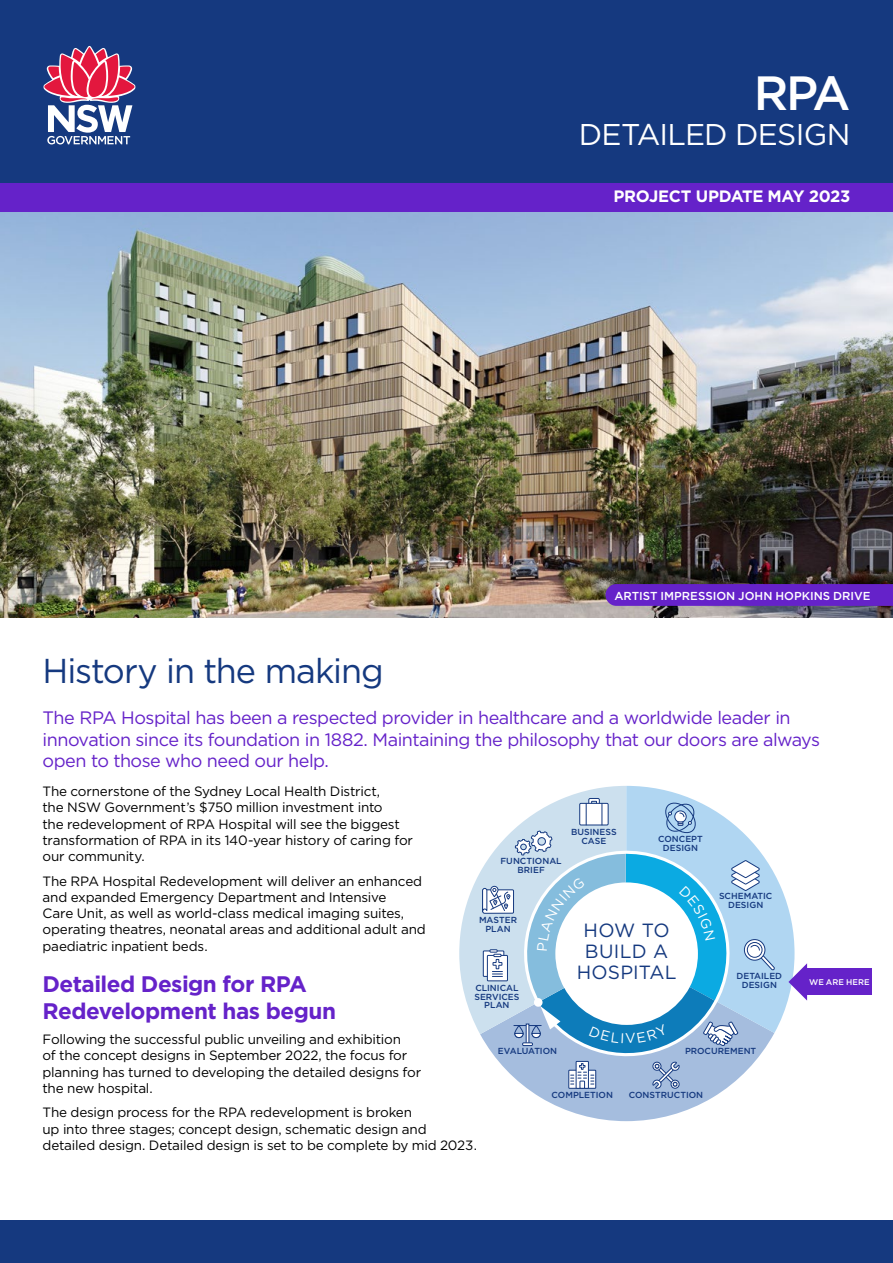
<style>
.page{position:relative;width:893px;height:1263px;background:#fff}
.page>*{position:absolute;margin:0;border:0;box-sizing:border-box;transform-origin:0 0}
.t1{font:500 48px "Gotham";color:#fff}
.t2{font:34.5px "Gotham";letter-spacing:-.03em;color:#15397f}
.t3{font:30px "Gotham";letter-spacing:-.025em;color:#fff}
.t4{font:700 22.5px/27px "Gotham";letter-spacing:-.025em;color:#6522c9}
.t5{font:19.05px/20.9px "Gotham";letter-spacing:.01em;color:#15397f;text-align:center}
.t6{font:18px/21.6px "Gotham";letter-spacing:-.03em;color:#6522c9}
.t7{font:700 16.5px "Gotham";letter-spacing:-.02em;color:#fff}
.t8{font:13.5px/16.2px "Gotham";letter-spacing:-.015em;color:#000}
.t9{font:500 11.55px "Gotham";color:#fff}
.t10{font:500 8.7px/8.7px "Gotham";color:#15397f;text-align:center}
.t11{font:500 8.25px "Gotham";letter-spacing:.01em;color:#fff}
</style>
<div class="page">
<div style="left:0;top:182px;width:893px;height:30px;background:#6522c9"></div>
<div style="left:0;top:0;width:893px;height:182px;background:#15397f"></div>
<svg style="left:43px;top:46px;width:92px;height:98px"></svg>
<div style="left:0;top:1220px;width:893px;height:43px;background:#15397f"></div>
<div style="left:807px;top:969px;width:65px;height:26px;background:#6522c9"></div>
<img style="left:0;top:212px;width:893px;height:405px">
<svg style="left:605px;top:584px;width:288px;height:22px;background:#6523c7"></svg>
<svg style="left:459px;top:786px;width:348px;height:335px"></svg>
<h1 class="t1" style="left:754px;top:62px;width:98px">RPA</h1>
<h3 class="t3" style="left:579px;top:115px;width:273px">DETAILED DESIGN</h3>
<p class="t7" style="left:613px;top:185px;width:239px">PROJECT UPDATE MAY 2023</p>
<p class="t9" style="left:614px;top:588px;width:257px">ARTIST IMPRESSION JOHN HOPKINS DRIVE</p>
<h2 class="t2" style="left:43px;top:649px;width:343px">History in the making</h2>
<h3 class="t6" style="left:43px;top:706px;width:779px">The RPA Hospital has been a respected provider in healthcare and a worldwide leader in innovation since its foundation in 1882. Maintaining the philosophy that our doors are always open to those who need our help.</h3>
<p class="t8" style="left:43px;top:783px;width:372px">The cornerstone of the Sydney Local Health District,<br>the NSW Government’s $750 million investment into<br>the redevelopment of RPA Hospital will see the biggest transformation of RPA in its 140-year history of caring for our community.</p>
<p class="t8" style="left:43px;top:872px;width:385px">The RPA Hospital Redevelopment will deliver an enhanced and expanded Emergency Department and Intensive<br>Care Unit, as well as world-class medical imaging suites, operating theatres, neonatal areas and additional adult and paediatric inpatient beds.</p>
<h3 class="t4" style="left:43px;top:971px;width:295px">Detailed Design for RPA<br>Redevelopment has begun</h3>
<p class="t8" style="left:43px;top:1031px;width:380px">Following the successful public unveiling and exhibition<br>of the concept designs in September 2022, the focus for planning has turned to developing the detailed designs for the new hospital.</p>
<p class="t8" style="left:43px;top:1104px;width:436px">The design process for the RPA redevelopment is broken<br>up into three stages; concept design, schematic design and detailed design. Detailed design is set to be complete by mid 2023.</p>
<p class="t10" style="left:571px;top:827px;width:47px">BUSINESS<br>CASE</p>
<p class="t10" style="left:658px;top:835px;width:46px">CONCEPT<br>DESIGN</p>
<p class="t10" style="left:501px;top:856px;width:63px">FUNCTIONAL<br>BRIEF</p>
<p class="t10" style="left:719px;top:892px;width:55px">SCHEMATIC<br>DESIGN</p>
<p class="t10" style="left:479px;top:915px;width:40px">MASTER<br>PLAN</p>
<h3 class="t5" style="left:577px;top:919px;width:101px">HOW TO<br>BUILD A<br>HOSPITAL</h3>
<p class="t10" style="left:737px;top:971px;width:47px">DETAILED<br>DESIGN</p>
<p class="t11" style="left:809px;top:977px;width:62px">WE ARE HERE</p>
<p class="t10" style="left:474px;top:983px;width:47px">CLINICAL<br>SERVICES<br>PLAN</p>
<p class="t10" style="left:498px;top:1047px;width:61px">EVALUATION</p>
<p class="t10" style="left:685px;top:1047px;width:73px">PROCUREMENT</p>
<p class="t10" style="left:552px;top:1090px;width:63px">COMPLETION</p>
<p class="t10" style="left:629px;top:1090px;width:76px">CONSTRUCTION</p>
</div>
